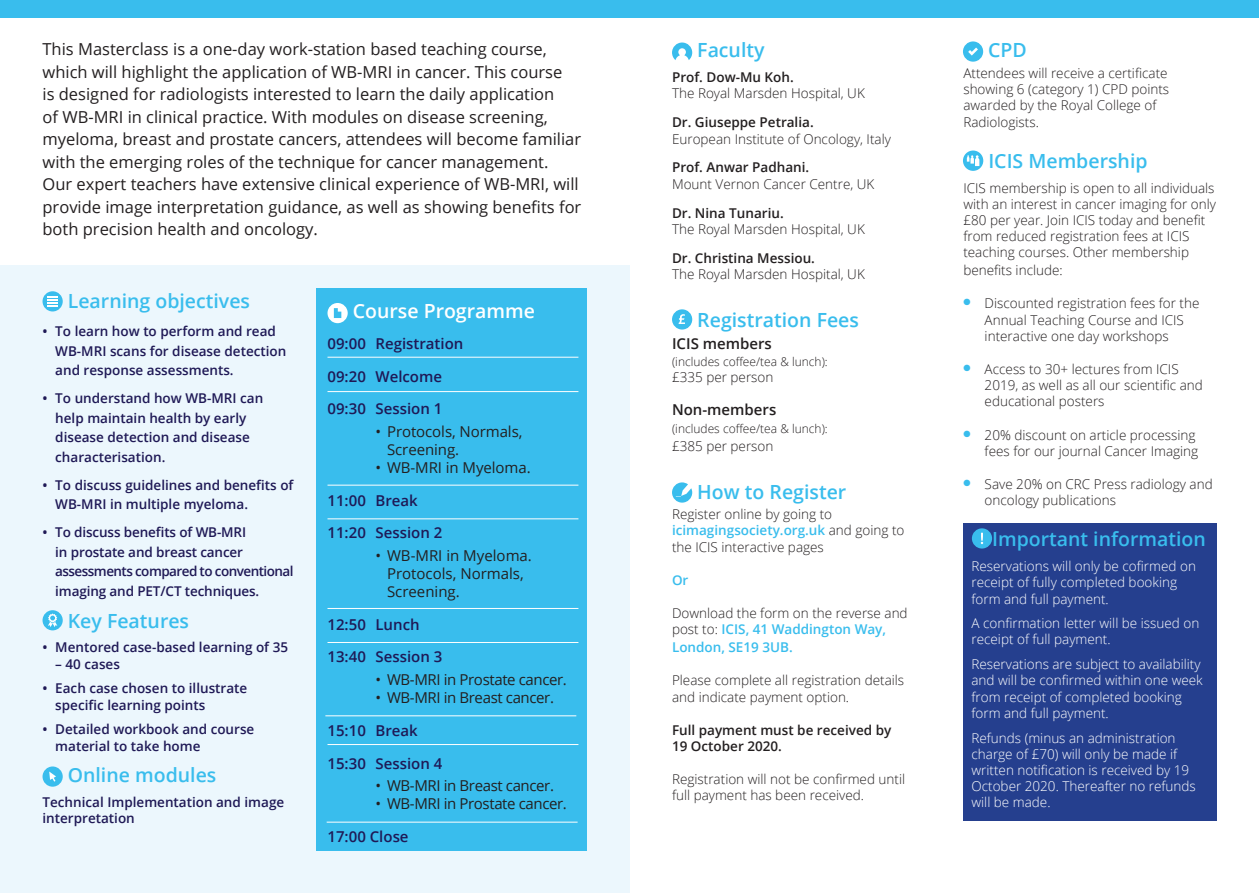
<style>
.page{position:relative;width:1259px;height:893px;background:#fff}
.page>*{position:absolute;margin:0;border:0;box-sizing:border-box;transform-origin:0 0}
.sub_head{font:600 19.5px "Open Sans";color:#39bded}
.sub_head-2{font:600 19.5px "Open Sans";color:#fff}
.body_text{font:16.5px/22.5px "Open Sans";color:#231f20}
.t1{font:600 15px "Open Sans";color:#1f1956}
.t2{font:15px "Open Sans";letter-spacing:-.025em;color:#231f20}
.t3{font:15px/18px "Open Sans";letter-spacing:-.005em;color:#231f20}
.t4{font:600 15px "Open Sans";color:#231f20}
.t5{font:300 13.5px/16.2px "Open Sans";color:#231f20}
.t6{font:600 13.5px/19.5px "Open Sans";color:#1f1956}
.t7{font:300 13.5px/16.2px "Open Sans";color:#fff}
.t8{font:600 13.5px/16.2px "Open Sans";color:#231f20}
.t9{font:600 13.5px "Open Sans";color:#39bded}
.t10{font:300 12px "Open Sans";color:#231f20}
.s1{font-weight:600}
.s2{font-weight:600;color:#39bded}
</style>
<div class="page">
<div style="left:0;top:266px;width:629px;height:627px;background:#ecf7fd"></div>
<div style="left:963px;top:523px;width:253px;height:298px;background:#253f8e"></div>
<div style="left:317px;top:288px;width:270px;height:562px;background:#39bded"></div>
<div style="left:0;top:0;width:1259px;height:17px;background:#39bded"></div>
<svg style="left:43px;top:291px;width:20px;height:20px"></svg>
<svg style="left:48px;top:296px;width:10px;height:10px"></svg>
<div style="left:963px;top:41px;width:20px;height:21px;background:#39bded;border-radius:50%"></div>
<svg style="left:968px;top:48px;width:10px;height:8px"></svg>
<div style="left:672px;top:309px;width:20px;height:21px;background:#39bded;border-radius:50%"></div>
<svg style="left:678px;top:314px;width:7px;height:10px"></svg>
<svg style="left:672px;top:43px;width:20px;height:17px"></svg>
<svg style="left:963px;top:151px;width:20px;height:20px"></svg>
<svg style="left:967px;top:155px;width:12px;height:11px"></svg>
<div style="left:972px;top:528px;width:20px;height:21px;background:#39bded;border-radius:50%"></div>
<svg style="left:980px;top:533px;width:3px;height:11px"></svg>
<div style="left:43px;top:610px;width:20px;height:20px;background:#39bded;border-radius:50%"></div>
<svg style="left:48px;top:613px;width:9px;height:14px"></svg>
<div style="left:43px;top:766px;width:20px;height:21px;background:#39bded;border-radius:50%"></div>
<svg style="left:49px;top:771px;width:7px;height:11px"></svg>
<svg style="left:327px;top:303px;width:21px;height:20px"></svg>
<svg style="left:334px;top:308px;width:7px;height:10px"></svg>
<hr style="left:327px;top:357px;width:251px;height:1px;background:#fff">
<hr style="left:327px;top:391px;width:251px;height:1px;background:#fff">
<hr style="left:327px;top:485px;width:251px;height:1px;background:#fff">
<hr style="left:327px;top:518px;width:251px;height:1px;background:#fff">
<hr style="left:327px;top:608px;width:251px;height:1px;background:#fff">
<hr style="left:327px;top:642px;width:251px;height:1px;background:#fff">
<hr style="left:325px;top:715px;width:251px;height:1px;background:#fff">
<hr style="left:327px;top:744px;width:251px;height:1px;background:#fff">
<hr style="left:327px;top:822px;width:250px;height:1px;background:#fff">
<svg style="left:672px;top:482px;width:20px;height:21px"></svg>
<p class="body_text" style="left:43px;top:37px;width:540px">This Masterclass is a one-day work-station based teaching course, which will highlight the application of WB-MRI in cancer. This course<br>is designed for radiologists interested to learn the daily application<br>of WB-MRI in clinical practice. With modules on disease screening, myeloma, breast and prostate cancers, attendees will become familiar with the emerging roles of the technique for cancer management.<br>Our expert teachers have extensive clinical experience of WB-MRI, will provide image interpretation guidance, as well as showing benefits for both precision health and oncology.</p>
<p class="sub_head" style="left:68px;top:288px;width:184px">Learning objectives</p>
<p class="t6" style="left:55px;top:321px;width:233px;text-indent:-13px">• To learn how to perform and read<br>WB-MRI scans for disease detection and response assessments.</p>
<p class="t6" style="left:55px;top:388px;width:209px;text-indent:-13px">• To understand how WB-MRI can help maintain health by early disease detection and disease characterisation.</p>
<p class="t6" style="left:55px;top:475px;width:240px;text-indent:-13px">• To discuss guidelines and benefits of<br>WB-MRI in multiple myeloma.</p>
<p class="t6" style="left:55px;top:522px;width:240px;text-indent:-13px">• To discuss benefits of WB-MRI<br>in prostate and breast cancer assessments compared to conventional imaging and PET/CT techniques.</p>
<p class="sub_head" style="left:68px;top:607px;width:123px">Key Features</p>
<p class="t6" style="left:43px;top:638px;width:247px">• Mentored case-based learning of 35</p>
<p class="t6" style="left:55px;top:654px;width:66px">– 40 cases</p>
<p class="t6" style="left:55px;top:680px;width:193px;line-height:16.2px;text-indent:-13px">• Each case chosen to illustrate specific learning points</p>
<p class="t6" style="left:55px;top:721px;width:201px;line-height:16.2px;text-indent:-13px">• Detailed workbook and course material to take home</p>
<p class="sub_head" style="left:68px;top:762px;width:150px">Online modules</p>
<p class="t6" style="left:43px;top:794px;width:243px;line-height:16.2px">Technical Implementation and image interpretation</p>
<p class="sub_head-2" style="left:353px;top:297px;width:184px">Course Programme</p>
<p class="t1" style="left:327px;top:333px;width:137px">09:00 Registration</p>
<p class="t1" style="left:327px;top:366px;width:116px">09:20 Welcome</p>
<p class="t1" style="left:327px;top:399px;width:116px">09:30 Session 1</p>
<p class="t3" style="left:387px;top:422px;width:137px;text-indent:-12px">• Protocols, Normals,<br>Screening.</p>
<p class="t3" style="left:375px;top:458px;width:157px">• WB-MRI in Myeloma.</p>
<p class="t1" style="left:327px;top:490px;width:92px">11:00 Break</p>
<p class="t1" style="left:327px;top:523px;width:116px">11:20 Session 2</p>
<p class="t3" style="left:375px;top:546px;width:158px">• WB-MRI in Myeloma.</p>
<p class="t3" style="left:387px;top:564px;width:138px">Protocols, Normals,<br>Screening.</p>
<p class="t1" style="left:327px;top:614px;width:94px">12:50 Lunch</p>
<p class="t1" style="left:327px;top:647px;width:116px">13:40 Session 3</p>
<p class="t2" style="left:375px;top:669px;width:193px">• WB-MRI in Prostate cancer.</p>
<p class="t2" style="left:375px;top:687px;width:180px">• WB-MRI in Breast cancer.</p>
<p class="t1" style="left:327px;top:720px;width:92px">15:10 Break</p>
<p class="t1" style="left:327px;top:753px;width:116px">15:30 Session 4</p>
<p class="t2" style="left:375px;top:775px;width:180px">• WB-MRI in Breast cancer.</p>
<p class="t2" style="left:375px;top:793px;width:193px">• WB-MRI in Prostate cancer.</p>
<p class="t1" style="left:327px;top:826px;width:83px">17:00 Close</p>
<p class="sub_head" style="left:697px;top:37px;width:69px">Faculty</p>
<p class="t5" style="left:672px;top:69px;width:194px"><span class="s1">Prof. Dow-Mu Koh.<br></span>The Royal Marsden Hospital, UK</p>
<p class="t5" style="left:672px;top:114px;width:220px"><span class="s1">Dr. Giuseppe Petralia.<br></span>European Institute of Oncology, Italy</p>
<p class="t5" style="left:672px;top:159px;width:204px"><span class="s1">Prof. Anwar Padhani.<br></span>Mount Vernon Cancer Centre, UK</p>
<p class="t5" style="left:672px;top:204px;width:194px"><span class="s1">Dr. Nina Tunariu.<br></span>The Royal Marsden Hospital, UK</p>
<p class="t5" style="left:672px;top:249px;width:194px"><span class="s1">Dr. Christina Messiou.<br></span>The Royal Marsden Hospital, UK</p>
<p class="sub_head" style="left:697px;top:307px;width:163px">Registration Fees</p>
<p class="t4" style="left:672px;top:334px;width:101px">ICIS members</p>
<p class="t10" style="left:672px;top:353px;width:157px">(includes coffee/tea &amp; lunch):</p>
<p class="t5" style="left:672px;top:368px;width:103px">£335 per person</p>
<p class="t4" style="left:672px;top:399px;width:106px">Non-members</p>
<p class="t10" style="left:672px;top:420px;width:157px">(includes coffee/tea &amp; lunch):</p>
<p class="t5" style="left:672px;top:437px;width:103px">£385 per person</p>
<p class="sub_head" style="left:697px;top:478px;width:150px">How to Register</p>
<p class="t5" style="left:672px;top:506px;width:234px">Register online by going to <span class="s2">icimagingsociety.org.uk</span> and going to the ICIS interactive pages</p>
<p class="t9" style="left:672px;top:571px;width:18px">Or</p>
<p class="t5" style="left:672px;top:605px;width:237px">Download the form on the reverse and post to: <span class="s2">ICIS, 41 Waddington Way,</span></p>
<p class="t9" style="left:672px;top:638px;width:122px">London, SE19 3UB.</p>
<p class="t5" style="left:672px;top:672px;width:234px">Please complete all registration details and indicate payment option.</p>
<p class="t8" style="left:672px;top:722px;width:221px">Full payment must be received by<br>19 October 2020.</p>
<p class="t5" style="left:672px;top:771px;width:235px">Registration will not be confirmed until full payment has been received.</p>
<p class="sub_head" style="left:988px;top:37px;width:40px">CPD</p>
<p class="t5" style="left:963px;top:65px;width:207px">Attendees will receive a certificate showing 6 (category 1) CPD points awarded by the Royal College of<br>Radiologists.</p>
<p class="sub_head" style="left:988px;top:147px;width:161px">ICIS Membership</p>
<p class="t5" style="left:963px;top:179px;width:254px">ICIS membership is open to all individuals with an interest in cancer imaging for only £80 per year. Join ICIS today and benefit from reduced registration fees at ICIS teaching courses. Other membership</p>
<p class="t5" style="left:963px;top:262px;width:101px">benefits include:</p>
<p class="t5" style="left:984px;top:295px;width:216px;text-indent:-21px"><sup>●</sup> Discounted registration fees for the<br>Annual Teaching Course and ICIS interactive one day workshops</p>
<p class="t5" style="left:984px;top:361px;width:220px;text-indent:-21px"><sup>●</sup> Access to 30+ lectures from ICIS<br>2019, as well as all our scientific and educational posters</p>
<p class="t5" style="left:963px;top:426px;width:236px;text-align:right"><sup>●</sup> 20% discount on article processing fees for our journal Cancer Imaging</p>
<p class="t5" style="left:984px;top:476px;width:230px;text-indent:-21px"><sup>●</sup> Save 20% on CRC Press radiology and oncology publications</p>
<p class="sub_head" style="left:992px;top:526px;width:215px">Important information</p>
<p class="t7" style="left:971px;top:558px;width:226px">Reservations will only be cofirmed on receipt of fully completed booking form and full payment.</p>
<p class="t7" style="left:971px;top:615px;width:229px">A confirmation letter will be issued on receipt of full payment.</p>
<p class="t7" style="left:971px;top:656px;width:233px">Reservations are subject to availability and will be confirmed within one week from receipt of completed booking form and full payment.</p>
<p class="t7" style="left:971px;top:729px;width:226px">Refunds (minus an administration charge of £70) will only be made if written notification is received by 19<br>October 2020. Thereafter no refunds will be made.</p>
</div>
